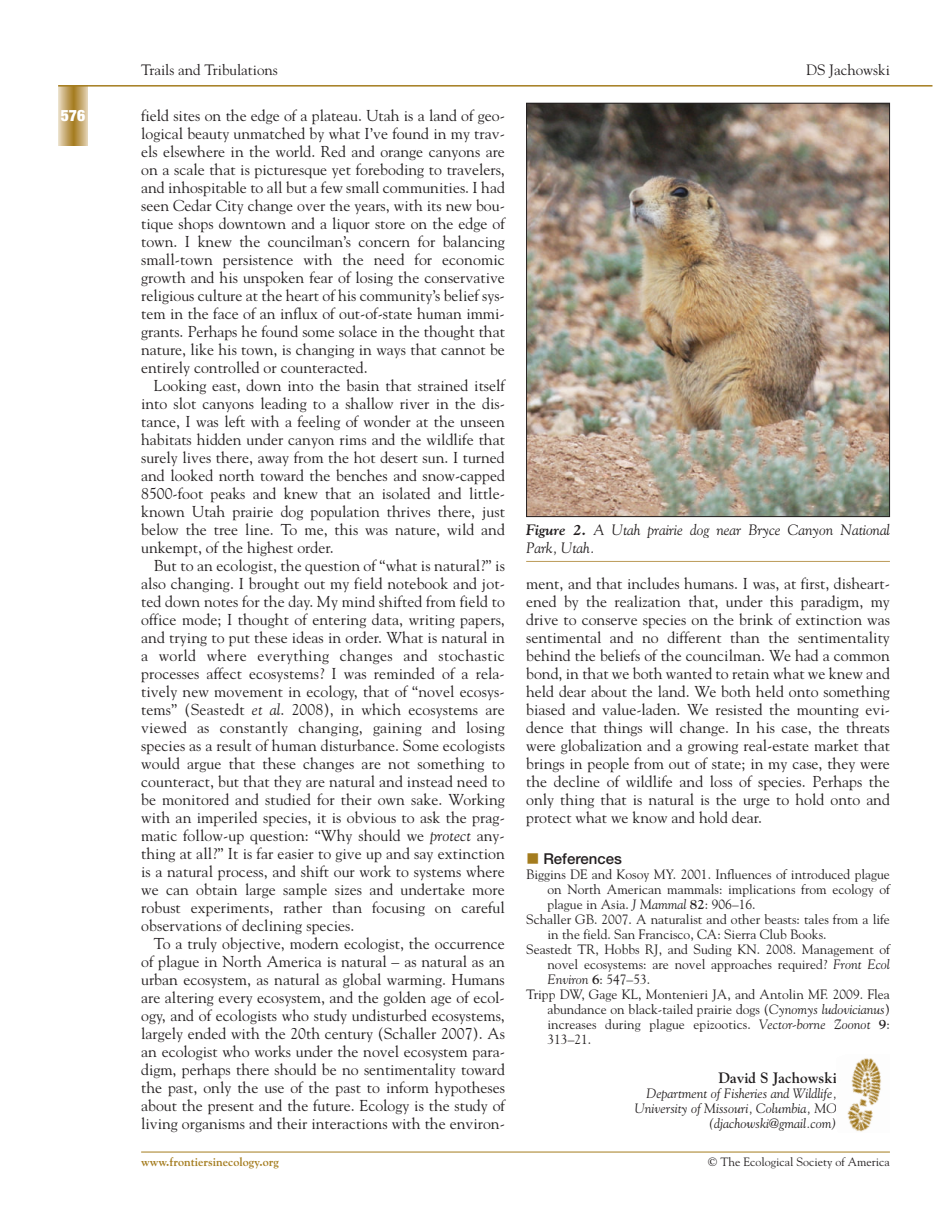
<style>
.page{position:relative;width:946px;height:1218px;background:#fff}
.page>*{position:absolute;margin:0;border:0;box-sizing:border-box;transform-origin:0 0}
.t1{font:15.75px/18px "Goudy";color:#231f20;text-align:justify}
.t2{font:900 condensed 15.75px "Helvetica Neue";color:#fff}
.t3{font:italic 15px/18px "Goudy";letter-spacing:-.005em;color:#231f20}
.t4{font:15px "Goudy";color:#231f20}
.t5{font:700 15px "Goudy";color:#231f20}
.t6{font:500 15px "Helvetica Neue";color:#231f20}
.t7{font:13.5px "Goudy";color:#231f20}
.t8{font:italic 13.5px/15px "Goudy";color:#231f20;text-align:right}
.t9{font:12px "Goudy";color:#231f20}
.t10{font:700 12px "Goudy";color:#a47c1e}
.s1{font-style:italic}
.s2{font-weight:700}
.s3{color:#a47c1e}
</style>
<div class="page">
<svg style="left:58px;top:87px;width:30px;height:58px;background:#c5a96e"></svg>
<hr style="left:58px;top:85px;width:874px;height:2px;background:#a47c1e">
<hr style="left:141px;top:1151px;width:748px;height:1px;background:#a47c1e">
<img style="left:528px;top:105px;width:359px;height:410px">
<div style="left:526px;top:103px;width:363px;height:414px;border:1px solid #231f20"></div>
<img style="left:847px;top:1058px;width:35px;height:74px">
<hr style="left:526px;top:561px;width:363px;height:1px;background:#bb9a58">
<p class="t2" style="left:61px;top:110px;width:26px">576</p>
<p class="t4" style="left:141px;top:64px;width:138px">Trails and Tribulations</p>
<p class="t4" style="left:806px;top:64px;width:85px">DS Jachowski</p>
<p class="t1" style="left:141px;top:108px;width:365px">field sites on the edge of a plateau. Utah is a land of geo&shy;logical beauty unmatched by what I’ve found in my trav&shy;els elsewhere in the world. Red and orange canyons are on a scale that is picturesque yet foreboding to travelers, and inhospitable to all but a few small communities. I had seen Cedar City change over the years, with its new bou&shy;tique shops downtown and a liquor store on the edge of town. I knew the councilman’s concern for balancing small-town persistence with the need for economic growth and his unspoken fear of losing the conservative religious culture at the heart of his community’s belief sys&shy;tem in the face of an influx of out-of-state human immi&shy;grants. Perhaps he found some solace in the thought that nature, like his town, is changing in ways that cannot be entirely controlled or counteracted.</p>
<p class="t1" style="left:141px;top:378px;width:365px;text-indent:13px">Looking east, down into the basin that strained itself into slot canyons leading to a shallow river in the dis&shy;tance, I was left with a feeling of wonder at the unseen habitats hidden under canyon rims and the wildlife that surely lives there, away from the hot desert sun. I turned and looked north toward the benches and snow-capped 8500-foot peaks and knew that an isolated and little&shy;known Utah prairie dog population thrives there, just below the tree line. To me, this was nature, wild and unkempt, of the highest order.</p>
<p class="t1" style="left:141px;top:558px;width:365px;text-indent:13px">But to an ecologist, the question of “what is natural?” is also changing. I brought out my field notebook and jot&shy;ted down notes for the day. My mind shifted from field to office mode; I thought of entering data, writing papers, and trying to put these ideas in order. What is natural in a world where everything changes and stochastic processes affect ecosystems? I was reminded of a rela&shy;tively new movement in ecology, that of “novel ecosys&shy;tems” (Seastedt <span class="s1">et al</span>. 2008), in which ecosystems are viewed as constantly changing, gaining and losing species as a result of human disturbance. Some ecologists would argue that these changes are not something to counteract, but that they are natural and instead need to be monitored and studied for their own sake. Working with an imperiled species, it is obvious to ask the prag&shy;matic follow-up question: “Why should we <span class="s1">protect</span> any&shy;thing at all?” It is far easier to give up and say extinction is a natural process, and shift our work to systems where we can obtain large sample sizes and undertake more robust experiments, rather than focusing on careful observations of declining species.</p>
<p class="t1" style="left:141px;top:936px;width:365px;text-indent:13px">To a truly objective, modern ecologist, the occurrence of plague in North America is natural – as natural as an urban ecosystem, as natural as global warming. Humans are altering every ecosystem, and the golden age of ecol&shy;ogy, and of ecologists who study undisturbed ecosystems, largely ended with the 20th century (Schaller 2007). As an ecologist who works under the novel ecosystem para&shy;digm, perhaps there should be no sentimentality toward the past, only the use of the past to inform hypotheses about the present and the future. Ecology is the study of living organisms and their interactions with the environ-</p>
<p class="t3" style="left:526px;top:521px;width:365px"><span class="s2">Figure 2.</span> A Utah prairie dog near Bryce Canyon National<br>Park, Utah.</p>
<p class="t1" style="left:526px;top:576px;width:365px">ment, and that includes humans. I was, at first, disheart&shy;ened by the realization that, under this paradigm, my drive to conserve species on the brink of extinction was sentimental and no different than the sentimentality behind the beliefs of the councilman. We had a common bond, in that we both wanted to retain what we knew and held dear about the land. We both held onto something biased and value-laden. We resisted the mounting evi&shy;dence that things will change. In his case, the threats were globalization and a growing real-estate market that brings in people from out of state; in my case, they were the decline of wildlife and loss of species. Perhaps the only thing that is natural is the urge to hold onto and protect what we know and hold dear.</p>
<p class="t6" style="left:526px;top:853px;width:97px"><span class="s3">■</span> References</p>
<p class="t7" style="left:526px;top:868px;width:365px">Biggins DE and Kosoy MY. 2001. Influences of introduced plague</p>
<p class="t7" style="left:547px;top:883px;width:344px">on North American mammals: implications from ecology of</p>
<p class="t7" style="left:547px;top:898px;width:210px">plague in Asia. <span class="s1">J Mammal</span> <span class="s2">82</span>: 906–16.</p>
<p class="t7" style="left:526px;top:913px;width:365px">Schaller GB. 2007. A naturalist and other beasts: tales from a life</p>
<p class="t7" style="left:547px;top:928px;width:280px">in the field. San Francisco, CA: Sierra Club Books.</p>
<p class="t7" style="left:526px;top:943px;width:365px">Seastedt TR, Hobbs RJ, and Suding KN. 2008. Management of</p>
<p class="t7" style="left:547px;top:958px;width:344px">novel ecosystems: are novel approaches required? <span class="s1">Front Ecol</span></p>
<p class="t7" style="left:547px;top:973px;width:104px"><span class="s1">Environ</span> <span class="s2">6</span>: 547–53.</p>
<p class="t7" style="left:526px;top:988px;width:365px">Tripp DW, Gage KL, Montenieri JA, and Antolin MF. 2009. Flea</p>
<p class="t7" style="left:547px;top:1003px;width:344px">abundance on black-tailed prairie dogs (<span class="s1">Cynomys ludovicianus</span>)</p>
<p class="t7" style="left:547px;top:1018px;width:344px">increases during plague epizootics. <span class="s1">Vector-borne Zoonot</span> <span class="s2">9</span>:</p>
<p class="t7" style="left:547px;top:1033px;width:45px">313–21.</p>
<p class="t5" style="left:718px;top:1071px;width:120px">David S Jachowski</p>
<p class="t8" style="left:634px;top:1086px;width:204px">Department of Fisheries and Wildlife,<br>University of Missouri, Columbia, MO (djachowski@gmail.com)</p>
<p class="t10" style="left:141px;top:1157px;width:139px">www.frontiersinecology.org</p>
<p class="t9" style="left:708px;top:1157px;width:183px">© The Ecological Society of America</p>
</div>
